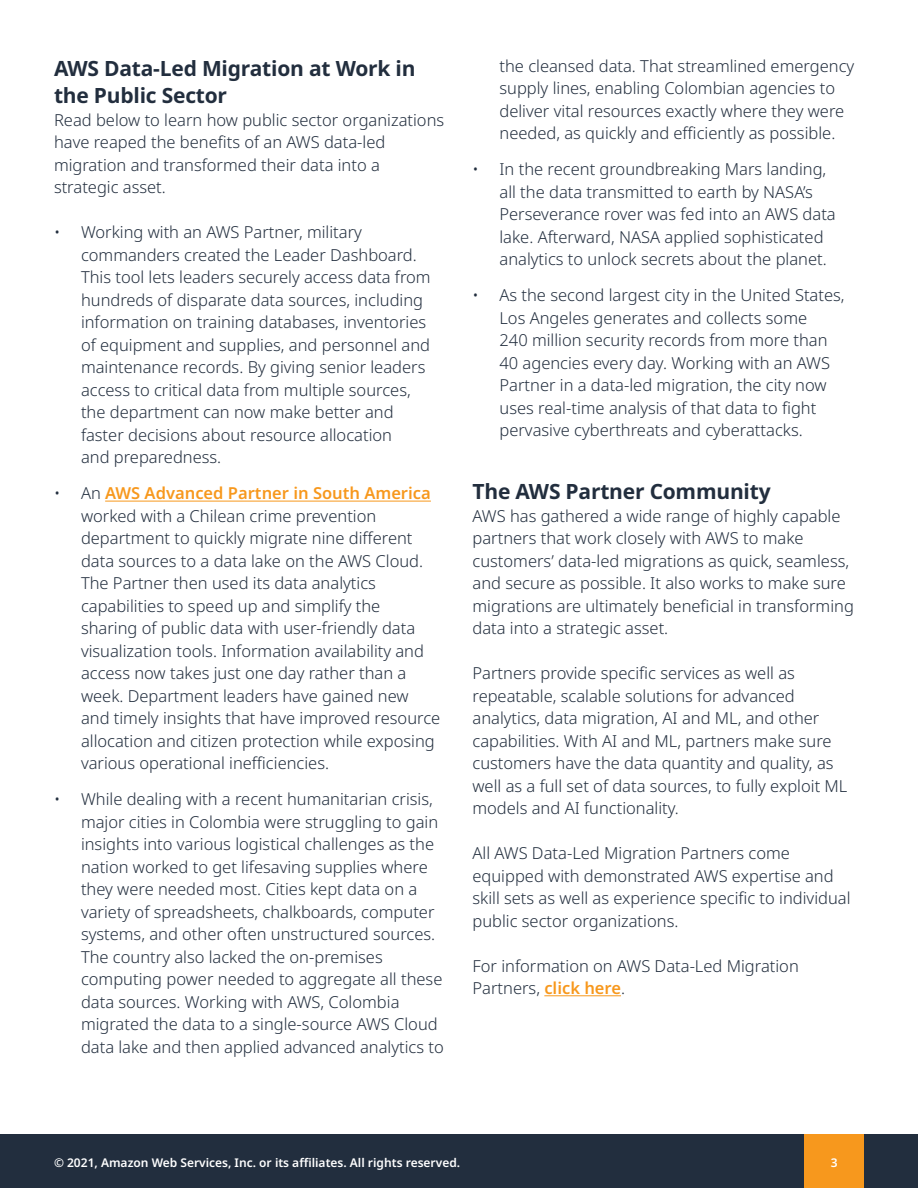
<style>
.page{position:relative;width:918px;height:1188px;background:#fff}
.page>*{position:absolute;margin:0;border:0;box-sizing:border-box;transform-origin:0 0}
.t1{font:700 21px/27px "Noto Sans";letter-spacing:-.01em;color:#222e3e}
.t2{font:300 16.5px/22.5px "Noto Sans";color:#222e3e}
.t3{font:600 12px "Noto Sans";color:#fff}
.s1{font-weight:600;color:#f7981d}
</style>
<div class="page">
<hr style="left:105px;top:501px;width:326px;height:1px;background:#f7981d">
<hr style="left:544px;top:995px;width:77px;height:1px;background:#f7981d">
<div style="left:0;top:1134px;width:918px;height:54px;background:#222e3e"></div>
<div style="left:804px;top:1134px;width:60px;height:54px;background:#f7981d"></div>
<p class="t1" style="left:54px;top:56px;width:363px">AWS Data-Led Migration at Work in the Public Sector</p>
<p class="t2" style="left:54px;top:109px;width:392px">Read below to learn how public sector organizations have reaped the benefits of an AWS data-led migration and transformed their data into a strategic asset.</p>
<p class="t2" style="left:81px;top:222px;width:351px;text-indent:-27px">• Working with an AWS Partner, military commanders created the Leader Dashboard.<br>This tool lets leaders securely access data from hundreds of disparate data sources, including information on training databases, inventories of equipment and supplies, and personnel and maintenance records. By giving senior leaders access to critical data from multiple sources, the department can now make better and faster decisions about resource allocation<br>and preparedness.</p>
<p class="t2" style="left:81px;top:483px;width:361px;text-indent:-27px">• An <span class="s1">AWS Advanced Partner in South America </span>worked with a Chilean crime prevention department to quickly migrate nine different data sources to a data lake on the AWS Cloud.<br>The Partner then used its data analytics capabilities to speed up and simplify the sharing of public data with user-friendly data visualization tools. Information availability and access now takes just one day rather than a week. Department leaders have gained new and timely insights that have improved resource allocation and citizen protection while exposing various operational inefficiencies.</p>
<p class="t2" style="left:81px;top:789px;width:364px;text-indent:-27px">• While dealing with a recent humanitarian crisis, major cities in Colombia were struggling to gain insights into various logistical challenges as the nation worked to get lifesaving supplies where they were needed most. Cities kept data on a variety of spreadsheets, chalkboards, computer systems, and other often unstructured sources.<br>The country also lacked the on-premises computing power needed to aggregate all these data sources. Working with AWS, Colombia migrated the data to a single-source AWS Cloud data lake and then applied advanced analytics to</p>
<p class="t2" style="left:500px;top:55px;width:356px">the cleansed data. That streamlined emergency supply lines, enabling Colombian agencies to deliver vital resources exactly where they were needed, as quickly and efficiently as possible.</p>
<p class="t2" style="left:500px;top:158px;width:338px;text-indent:-27px">• In the recent groundbreaking Mars landing, all the data transmitted to earth by NASA’s Perseverance rover was fed into an AWS data lake. Afterward, NASA applied sophisticated analytics to unlock secrets about the planet.</p>
<p class="t2" style="left:500px;top:284px;width:347px;text-indent:-27px">• As the second largest city in the United States, Los Angeles generates and collects some<br>240 million security records from more than 40 agencies every day. Working with an AWS Partner in a data-led migration, the city now uses real-time analysis of that data to fight pervasive cyberthreats and cyberattacks.</p>
<p class="t1" style="left:472px;top:478px;width:300px">The AWS Partner Community</p>
<p class="t2" style="left:472px;top:505px;width:383px">AWS has gathered a wide range of highly capable partners that work closely with AWS to make customers’ data-led migrations as quick, seamless, and secure as possible. It also works to make sure migrations are ultimately beneficial in transforming data into a strategic asset.</p>
<p class="t2" style="left:472px;top:662px;width:376px">Partners provide specific services as well as repeatable, scalable solutions for advanced analytics, data migration, AI and ML, and other capabilities. With AI and ML, partners make sure customers have the data quantity and quality, as well as a full set of data sources, to fully exploit ML models and AI functionality.</p>
<p class="t2" style="left:472px;top:842px;width:380px">All AWS Data-Led Migration Partners come equipped with demonstrated AWS expertise and skill sets as well as experience specific to individual public sector organizations.</p>
<p class="t2" style="left:472px;top:955px;width:328px">For information on AWS Data-Led Migration<br>Partners, <span class="s1">click here</span>.</p>
<p class="t3" style="left:54px;top:1155px;width:408px">© 2021, Amazon Web Services, Inc. or its affiliates. All rights reserved.</p>
<p class="t3" style="left:831px;top:1155px;width:8px">3</p>
</div>
